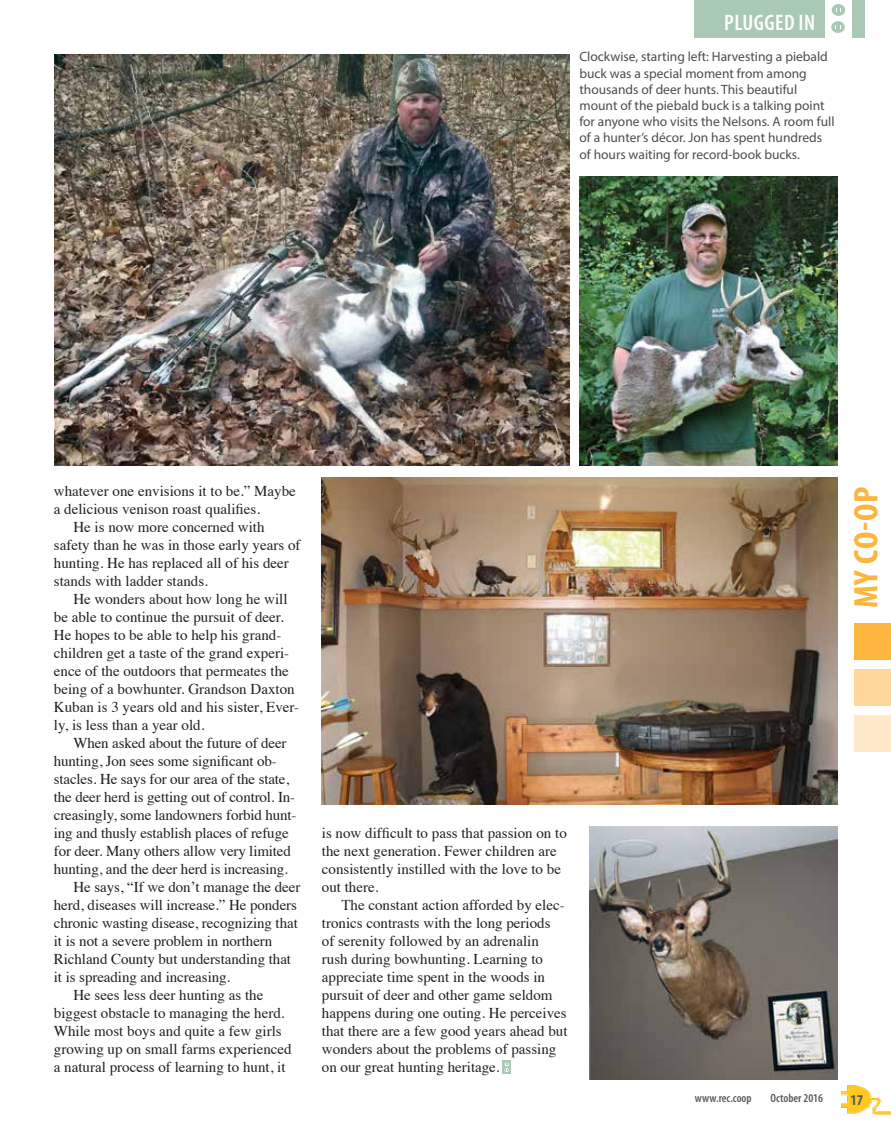
<style>
.page{position:relative;width:891px;height:1134px;background:#fff}
.page>*{position:absolute;margin:0;border:0;box-sizing:border-box;transform-origin:0 0}
.t1{font:700 condensed 34.2px "Myriad Pro";color:#fcb53d;scale:1.05 1}
.t2{font:600 condensed 22.5px "Myriad Pro";letter-spacing:.02em;color:#fff}
.t3{font:15px/18px "Times";color:#231f20}
.t4{font:700 condensed 15px "Myriad Pro";color:#58595b}
.t5{font:13.5px/16.2px "Myriad Pro";color:#4d4d4f}
.t6{font:600 condensed 12px "Myriad Pro";color:#58595b}
</style>
<div class="page">
<img style="left:841px;top:1085px;width:50px;height:30px">
<div style="left:854px;top:623px;width:37px;height:37px;background:#fcb53d"></div>
<div style="left:854px;top:669px;width:37px;height:37px;background:#ffd79c"></div>
<div style="left:854px;top:715px;width:37px;height:37px;background:#ffe9ca"></div>
<div style="left:694px;top:0;width:170px;height:37px;background:#aac9b4"></div>
<div style="left:825px;top:0;width:27px;height:38px;background:#fff"></div>
<div style="left:832px;top:4px;width:13px;height:12px;background:#aac9b4;border-radius:50%"></div>
<div style="left:831px;top:21px;width:14px;height:12px;background:#aac9b4;border-radius:50%"></div>
<div style="left:502px;top:1061px;width:9px;height:13px;background:#aac9b4"></div>
<svg style="left:504px;top:1062px;width:5px;height:10px"></svg>
<img style="left:54px;top:54px;width:515px;height:412px">
<img style="left:590px;top:827px;width:247px;height:253px">
<img style="left:579px;top:176px;width:258px;height:290px">
<img style="left:322px;top:478px;width:515px;height:327px">
<h2 class="t2" style="left:724px;top:9px;width:93px">PLUGGED IN</h2>
<p class="t5" style="left:579px;top:49px;width:257px">Clockwise, starting left: Harvesting a piebald buck was a special moment from among thousands of deer hunts. This beautiful mount of the piebald buck is a talking point for anyone who visits the Nelsons. A room full of a hunter’s décor. Jon has spent hundreds of hours waiting for record-book bucks.</p>
<p class="t3" style="left:54px;top:480px;width:244px">whatever one envisions it to be.” Maybe</p>
<p class="t3" style="left:54px;top:498px;width:208px">a delicious venison roast qualifies.</p>
<p class="t3" style="left:73px;top:516px;width:193px">He is now more concerned with</p>
<p class="t3" style="left:54px;top:534px;width:248px">safety than he was in those early years of</p>
<p class="t3" style="left:54px;top:552px;width:236px">hunting. He has replaced all of his deer</p>
<p class="t3" style="left:54px;top:570px;width:156px">stands with ladder stands.</p>
<p class="t3" style="left:73px;top:588px;width:216px">He wonders about how long he will</p>
<p class="t3" style="left:54px;top:606px;width:231px">be able to continue the pursuit of deer.</p>
<p class="t3" style="left:54px;top:624px;width:229px">He hopes to be able to help his grand-</p>
<p class="t3" style="left:54px;top:642px;width:237px">children get a taste of the grand experi-</p>
<p class="t3" style="left:54px;top:660px;width:236px">ence of the outdoors that permeates the</p>
<p class="t3" style="left:54px;top:678px;width:242px">being of a bowhunter. Grandson Daxton</p>
<p class="t3" style="left:54px;top:696px;width:247px">Kuban is 3 years old and his sister, Ever-</p>
<p class="t3" style="left:54px;top:714px;width:152px">ly, is less than a year old.</p>
<p class="t3" style="left:73px;top:732px;width:215px">When asked about the future of deer</p>
<p class="t3" style="left:54px;top:750px;width:224px">hunting, Jon sees some significant ob-</p>
<p class="t3" style="left:54px;top:768px;width:237px">stacles. He says for our area of the state,</p>
<p class="t3" style="left:54px;top:786px;width:243px">the deer herd is getting out of control. In-</p>
<p class="t3" style="left:54px;top:804px;width:244px">creasingly, some landowners forbid hunt-</p>
<p class="t3" style="left:54px;top:822px;width:236px">ing and thusly establish places of refuge</p>
<p class="t3" style="left:54px;top:840px;width:239px">for deer. Many others allow very limited</p>
<p class="t3" style="left:54px;top:858px;width:235px">hunting, and the deer herd is increasing.</p>
<p class="t3" style="left:73px;top:876px;width:228px">He says, “If we don’t manage the deer</p>
<p class="t3" style="left:54px;top:894px;width:245px">herd, diseases will increase.” He ponders</p>
<p class="t3" style="left:54px;top:912px;width:246px">chronic wasting disease, recognizing that</p>
<p class="t3" style="left:54px;top:930px;width:220px">it is not a severe problem in northern</p>
<p class="t3" style="left:54px;top:948px;width:239px">Richland County but understanding that</p>
<p class="t3" style="left:54px;top:966px;width:178px">it is spreading and increasing.</p>
<p class="t3" style="left:73px;top:984px;width:191px">He sees less deer hunting as the</p>
<p class="t3" style="left:54px;top:1002px;width:232px">biggest obstacle to managing the herd.</p>
<p class="t3" style="left:54px;top:1020px;width:229px">While most boys and quite a few girls</p>
<p class="t3" style="left:54px;top:1038px;width:239px">growing up on small farms experienced</p>
<p class="t3" style="left:54px;top:1056px;width:233px">a natural process of learning to hunt, it</p>
<p class="t3" style="left:322px;top:822px;width:247px">is now difficult to pass that passion on to the next generation. Fewer children are consistently instilled with the love to be out there.</p>
<p class="t3" style="left:322px;top:894px;width:247px;text-indent:20px">The constant action afforded by elec&shy;tronics contrasts with the long periods<br>of serenity followed by an adrenalin rush during bowhunting. Learning to appreciate time spent in the woods in pursuit of deer and other game seldom happens during one outing. He perceives that there are a few good years ahead but wonders about the problems of passing on our great hunting heritage.</p>
<h1 class="t1" style="left:845px;top:608px;width:117px;rotate:-90deg">MY CO-OP</h1>
<p class="t6" style="left:695px;top:1091px;width:58px">www.rec.coop</p>
<p class="t6" style="left:771px;top:1091px;width:54px">October 2016</p>
<p class="t4" style="left:850px;top:1090px;width:14px">17</p>
</div>
